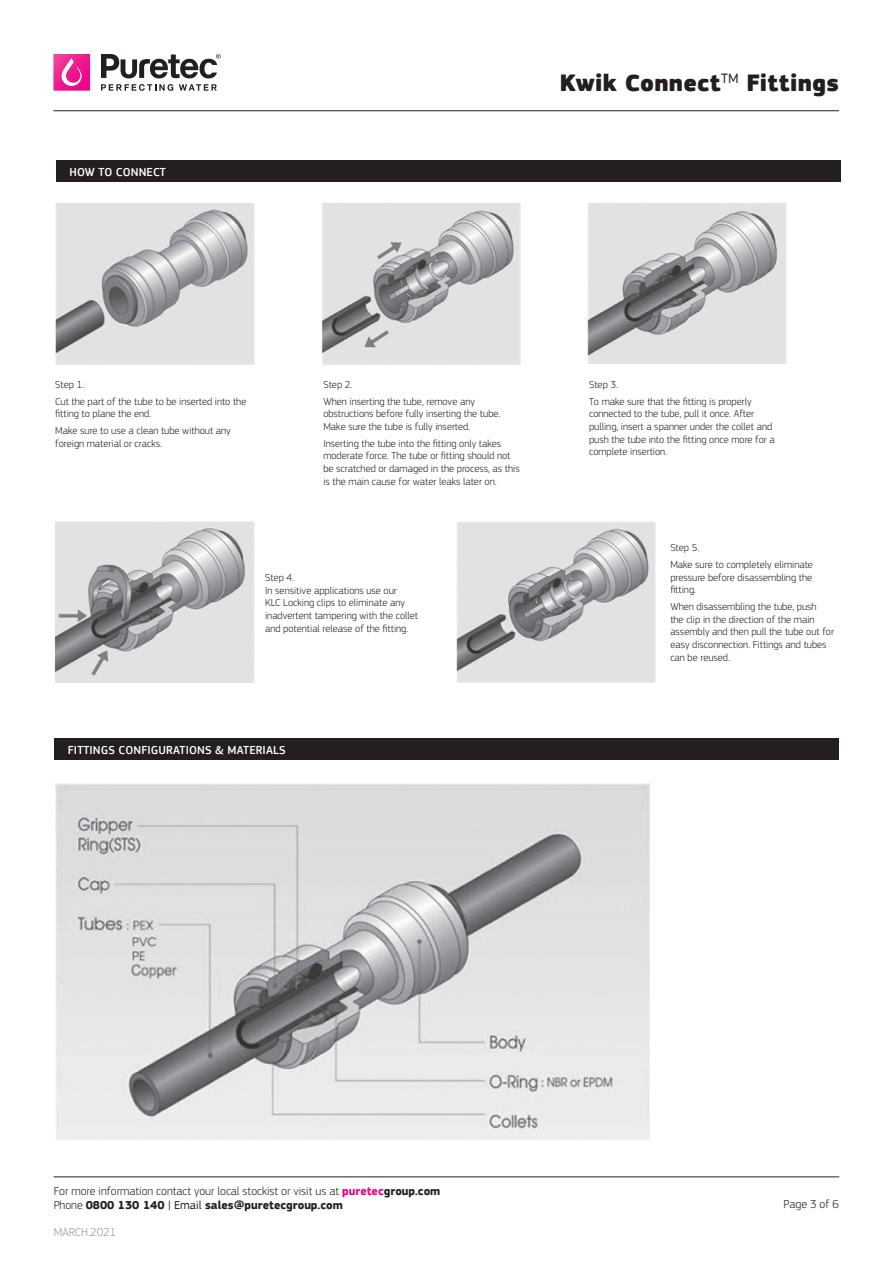
<style>
.page{position:relative;width:893px;height:1263px;background:#fff}
.page>*{position:absolute;margin:0;border:0;box-sizing:border-box;transform-origin:0 0}
.t1{font:900 24.45px "PF Square Sans Pro";letter-spacing:.01em;color:#231f20}
.t2{font:12px "PF Square Sans Pro Light V1";color:#231f20}
.t3{font:500 12px "PF Square Sans Pro";letter-spacing:.01em;color:#fff}
.t4{font:700 12px "PF Square Sans Pro";color:#231f20}
.t5{font:12px "PF Square Sans Pro Light V1";color:#939598}
.t6{font:10.5px/12.6px "PF Square Sans Pro Light V1";color:#231f20}
.s1{font-family:"PF Square Sans Pro";font-weight:700;color:#ed028c}
.s2{font-family:"PF Square Sans Pro";font-weight:700}
.s3{font-family:"PF Square Sans Pro Light V1";font-weight:400}
.s4{font-weight:400}
</style>
<div class="page">
<hr style="left:54px;top:1176px;width:785px;height:1px;background:#231f20">
<hr style="left:53px;top:110px;width:786px;height:1px;background:#231f20">
<svg style="left:53px;top:54px;width:37px;height:37px"></svg>
<svg style="left:101px;top:54px;width:120px;height:37px"></svg>
<div style="left:56px;top:160px;width:785px;height:22px;background:#231f20"></div>
<img style="left:55px;top:204px;width:200px;height:162px">
<img style="left:322px;top:204px;width:199px;height:162px">
<img style="left:587px;top:203px;width:200px;height:161px">
<img style="left:54px;top:521px;width:201px;height:162px">
<img style="left:456px;top:522px;width:200px;height:161px">
<div style="left:54px;top:739px;width:785px;height:21px;background:#231f20"></div>
<img style="left:55px;top:783px;width:595px;height:357px">
<p class="t3" style="left:70px;top:165px;width:98px">HOW TO CONNECT</p>
<p class="t1" style="left:560px;top:67px;width:281px">Kwik Connect<sup>TM</sup> Fittings</p>
<p class="t6" style="left:55px;top:378px;width:31px">Step 1.</p>
<p class="t6" style="left:55px;top:395px;width:193px">Cut the part of the tube to be inserted into the fitting to plane the end.</p>
<p class="t6" style="left:55px;top:424px;width:177px">Make sure to use a clean tube without any foreign material or cracks.</p>
<p class="t6" style="left:323px;top:378px;width:31px">Step 2.</p>
<p class="t6" style="left:323px;top:395px;width:179px">When inserting the tube, remove any obstructions before fully inserting the tube.<br>Make sure the tube is fully inserted.</p>
<p class="t6" style="left:323px;top:437px;width:198px">Inserting the tube into the fitting only takes moderate force. The tube or fitting should not be scratched or damaged in the process, as this is the main cause for water leaks later on.</p>
<p class="t6" style="left:265px;top:571px;width:31px">Step 4.</p>
<p class="t6" style="left:265px;top:584px;width:154px">In sensitive applications use our<br>KLC Locking clips to eliminate any inadvertent tampering with the collet and potential release of the fitting.</p>
<p class="t3" style="left:68px;top:743px;width:220px">FITTINGS CONFIGURATIONS &amp; MATERIALS</p>
<p class="t6" style="left:589px;top:378px;width:31px">Step 3.</p>
<p class="t6" style="left:589px;top:395px;width:187px">To make sure that the fitting is properly connected to the tube, pull it once. After pulling, insert a spanner under the collet and push the tube into the fitting once more for a complete insertion.</p>
<p class="t6" style="left:670px;top:541px;width:31px">Step 5.</p>
<p class="t6" style="left:670px;top:558px;width:144px;text-align:justify">Make sure to completely eliminate pressure before disassembling the fitting.</p>
<p class="t6" style="left:670px;top:600px;width:165px">When disassembling the tube, push<br>the clip in the direction of the main assembly and then pull the tube out for easy disconnection. Fittings and tubes can be reused.</p>
<p class="t2" style="left:54px;top:1184px;width:388px">For more information contact your local stockist or visit us at <span class="s1">puretec</span><span class="s2">group.com</span></p>
<p class="t4" style="left:54px;top:1198px;width:291px"><span class="s3">Phone</span> 0800 130 140 <span class="s4">| Email</span> sales@puretecgroup.com</p>
<p class="t2" style="left:784px;top:1196px;width:57px">Page 3 of 6</p>
<p class="t5" style="left:54px;top:1225px;width:64px">MARCH.2021</p>
</div>
